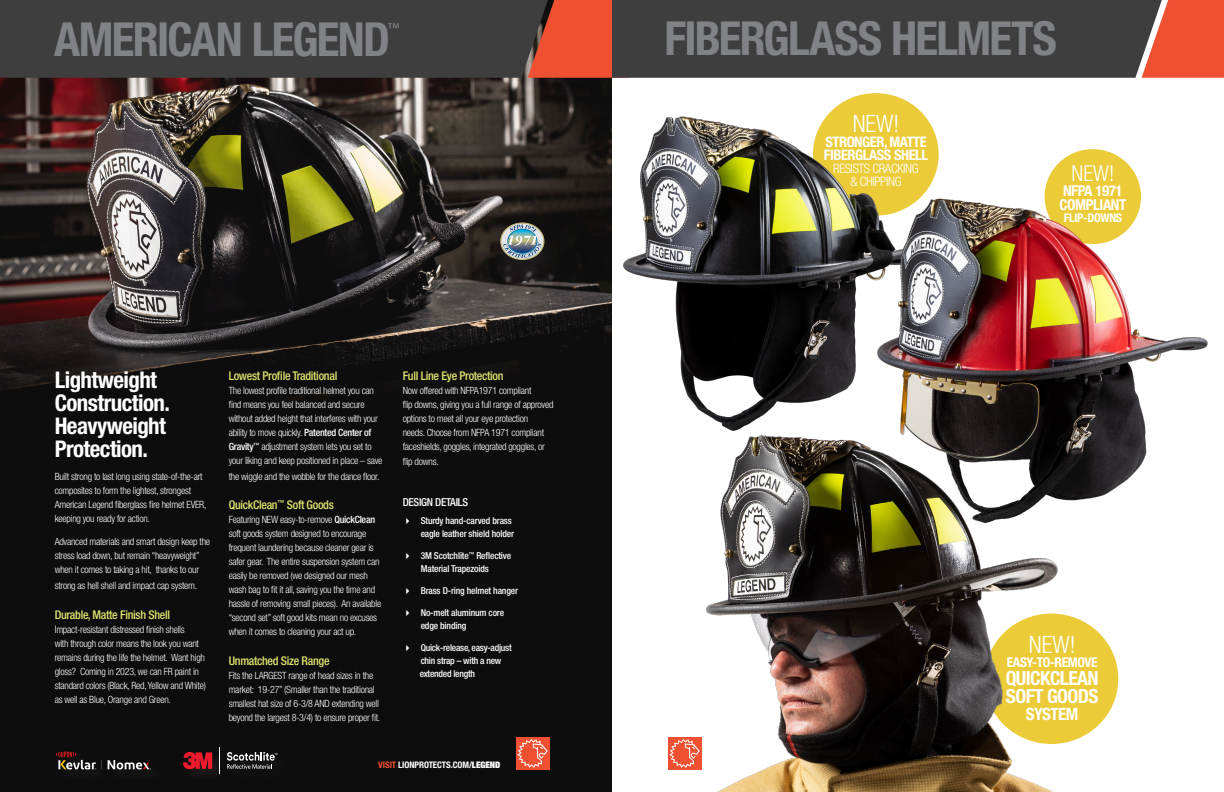
<style>
.page{position:relative;width:1224px;height:792px;background:#fff}
.page>*{position:absolute;margin:0;border:0;box-sizing:border-box;transform-origin:0 0}
.LION_Main_Head_R-P{font:700 condensed 47px "Helvetica Neue LT Std";letter-spacing:-.035em;color:#808285}
.t1{font:300 condensed 24px "Helvetica Neue LT Std";color:#fff}
.t2{font:700 condensed 23px/23px "Helvetica Neue LT Std";letter-spacing:-.025em;color:#fff}
.t3{font:300 condensed 22px "Helvetica Neue LT Std";color:#fff}
.t4{font:700 condensed 19.5px "Helvetica Neue LT Std";letter-spacing:-.03em;color:#fff}
.t5{font:700 condensed 17px "Helvetica Neue LT Std";letter-spacing:-.03em;color:#fff}
.t6{font:700 condensed 15px "Helvetica Neue LT Std";letter-spacing:-.03em;color:#fff}
.t7{font:700 condensed 14.5px "Helvetica Neue LT Std";letter-spacing:-.03em;color:#fff}
.t8{font:700 condensed 13.5px "Helvetica Neue LT Std";letter-spacing:-.03em;color:#fff}
.t9{font:300 condensed 13px "Helvetica Neue LT Std";letter-spacing:-.03em;color:#fff}
.LION_Main_Head_R-P-2{font:500 condensed 12.2px "Helvetica Neue LT Std";color:#808285}
.t10{font:500 condensed 12px "Helvetica Neue LT Std";letter-spacing:-.025em;color:#e1e670}
.t11{font:700 condensed 12px "Helvetica Neue LT Std";letter-spacing:-.02em;color:#fff}
.t12{font:500 condensed 11px "Helvetica Neue LT Std";letter-spacing:-.025em;color:#fff}
.t13{font:300 condensed 10px/14px "Helvetica Neue LT Std";letter-spacing:-.025em;color:#fff}
.t14{font:500 condensed 9.5px/13px "Helvetica Neue LT Std";letter-spacing:-.015em;color:#fff}
.t15{font:700 condensed 9px "Helvetica Neue LT Std";letter-spacing:-.01em;color:#fff}
.s1{font-size:10.5px}
.s2{font-weight:500}
.s3{color:#ef5032}
.s4{font-weight:900}
</style>
<div class="page">
<svg style="left:813px;top:93px;width:126px;height:123px"></svg>
<div style="left:1045px;top:149px;width:96px;height:95px;background:#eccb38;border-radius:50%"></div>
<img style="left:623px;top:107px;width:309px;height:324px">
<div style="left:0;top:0;width:612px;height:792px;background:#0d0d0d"></div>
<img style="left:0;top:78px;width:612px;height:316px">
<svg style="left:227px;top:752px;width:50px;height:17px"></svg>
<svg style="left:183px;top:752px;width:29px;height:17px"></svg>
<svg style="left:107px;top:760px;width:44px;height:9px"></svg>
<svg style="left:56px;top:752px;width:40px;height:17px"></svg>
<div style="left:0;top:0;width:524px;height:78px;background:#3e3e3f"></div>
<svg style="left:524px;top:0;width:58px;height:78px;background:#bc4b36"></svg>
<div style="left:516px;top:737px;width:33px;height:33px;background:#ef5032"></div>
<svg style="left:517px;top:739px;width:31px;height:29px"></svg>
<div style="left:582px;top:0;width:556px;height:78px;background:#3e3e3f"></div>
<svg style="left:1138px;top:0;width:86px;height:78px;background:#da5a42"></svg>
<div style="left:984px;top:614px;width:134px;height:130px;background:#eccb38;border-radius:50%"></div>
<div style="left:486px;top:221px;width:74px;height:67px;background:#231f20;opacity:.75"></div>
<svg style="left:501px;top:223px;width:43px;height:36px"></svg>
<div style="left:500px;top:222px;width:44px;height:38px;border:1px solid #c0b879;border-radius:50%"></div>
<svg style="left:503px;top:224px;width:38px;height:34px"></svg>
<img style="left:842px;top:183px;width:366px;height:318px">
<img style="left:668px;top:432px;width:395px;height:360px">
<p class="LION_Main_Head_R-P" style="left:54px;top:11px;width:337px">AMERICAN LEGEND</p>
<p class="LION_Main_Head_R-P-2" style="left:388px;top:20px;width:14px">™</p>
<p class="t2" style="left:55px;top:368px;width:117px">Lightweight<br>Construction.</p>
<p class="t2" style="left:55px;top:414px;width:113px">Heavyweight<br>Protection.</p>
<p class="t13" style="left:55px;top:469px;width:153px">Built strong to last long using state-of-the-art composites to form the lightest, strongest American Legend fiberglass fire helmet EVER, keeping you ready for action.</p>
<p class="t13" style="left:55px;top:534px;width:157px">Advanced materials and smart design keep the stress load down, but remain “heavyweight” when it comes to taking a hit, thanks to our</p>
<p class="t13" style="left:55px;top:578px;width:144px">strong as hell shell and impact cap system.</p>
<p class="t10" style="left:55px;top:607px;width:117px">Durable, Matte Finish Shell</p>
<p class="t13" style="left:55px;top:622px;width:153px"><span class="s1">I</span>mpact-resistant distressed finish shells<br>with through color means the look you want remains during the life the helmet. Want high gloss? Coming in 2023, we can FR paint in standard colors (Black, Red, Yellow and White) as well as Blue, Orange and Green.</p>
<p class="t10" style="left:229px;top:369px;width:110px">Lowest Profile Traditional</p>
<p class="t13" style="left:229px;top:384px;width:155px">The lowest profile traditional helmet you can find means you feel balanced and secure without added height that interferes with your ability to move quickly. <span class="s2">Patented Center of Gravity</span><sup>™</sup> adjustment system lets you set to your liking and keep positioned in place – save</p>
<p class="t13" style="left:229px;top:470px;width:152px">the wiggle and the wobble for the dance floor.</p>
<p class="t10" style="left:229px;top:498px;width:107px">QuickClean<sup>™</sup> Soft Goods</p>
<p class="t13" style="left:229px;top:513px;width:154px">Featuring NEW easy-to-remove <span class="s2">QuickClean </span>soft goods system designed to encourage frequent laundering because cleaner gear is safer gear. The entire suspension system can easily be removed (we designed our mesh wash bag to fit it all, saving you the time and hassle of removing small pieces). An available “second set” soft good kits mean no excuses when it comes to cleaning your act up.</p>
<p class="t10" style="left:229px;top:654px;width:102px">Unmatched Size Range</p>
<p class="t13" style="left:229px;top:669px;width:153px">Fits the LARGEST range of head sizes in the market: 19-27” (Smaller than the traditional smallest hat size of 6-3/8 AND extending well beyond the largest 8-3/4) to ensure proper fit.</p>
<p class="t10" style="left:403px;top:369px;width:102px">Full Line Eye Protection</p>
<p class="t13" style="left:403px;top:384px;width:152px">Now offered with NFPA1971 compliant<br>flip downs, giving you a full range of approved options to meet all your eye protection<br>needs. Choose from NFPA 1971 compliant faceshields, goggles, integrated goggles, or</p>
<p class="t13" style="left:403px;top:455px;width:38px">flip downs.</p>
<p class="t12" style="left:403px;top:496px;width:67px">DESIGN DETAILS</p>
<p class="t14" style="left:421px;top:514px;width:95px">Sturdy hand-carved brass eagle leather shield holder</p>
<p class="t14" style="left:421px;top:549px;width:92px">3M Scotchlite<sup>™</sup> Reflective<br>Material Trapezoids</p>
<p class="t14" style="left:421px;top:584px;width:99px">Brass D-ring helmet hanger</p>
<p class="t14" style="left:421px;top:606px;width:85px">No-melt aluminum core edge binding</p>
<p class="t14" style="left:421px;top:641px;width:93px">Quick-release, easy-adjust chin strap – with a new</p>
<p class="t14" style="left:420px;top:667px;width:57px">extended length</p>
<p class="t15" style="left:378px;top:760px;width:123px"><span class="s3">VISIT</span> LIONPROTECTS.COM/<span class="s4">LEGEND</span></p>
<p class="LION_Main_Head_R-P" style="left:664px;top:10px;width:394px">FIBERGLASS HELMETS</p>
<p class="t1" style="left:853px;top:110px;width:48px">NEW!</p>
<p class="t7" style="left:825px;top:133px;width:103px">STRONGER, MATTE</p>
<p class="t7" style="left:824px;top:146px;width:106px">FIBERGLASS SHELL</p>
<p class="t9" style="left:833px;top:161px;width:87px">RESISTS CRACKING</p>
<p class="t9" style="left:850px;top:174px;width:53px">&amp; CHIPPING</p>
<p class="t3" style="left:1072px;top:161px;width:44px">NEW!</p>
<p class="t6" style="left:1063px;top:182px;width:61px">NFPA 1971</p>
<p class="t6" style="left:1060px;top:196px;width:68px">COMPLIANT</p>
<p class="t11" style="left:1064px;top:211px;width:60px">FLIP-DOWNS</p>
<p class="t1" style="left:1029px;top:631px;width:48px">NEW!</p>
<p class="t8" style="left:1007px;top:655px;width:92px">EASY-TO-REMOVE</p>
<p class="t4" style="left:1006px;top:667px;width:94px">QUICKCLEAN</p>
<p class="t4" style="left:1006px;top:685px;width:94px">SOFT GOODS</p>
<p class="t5" style="left:1026px;top:704px;width:54px">SYSTEM</p>
</div>
